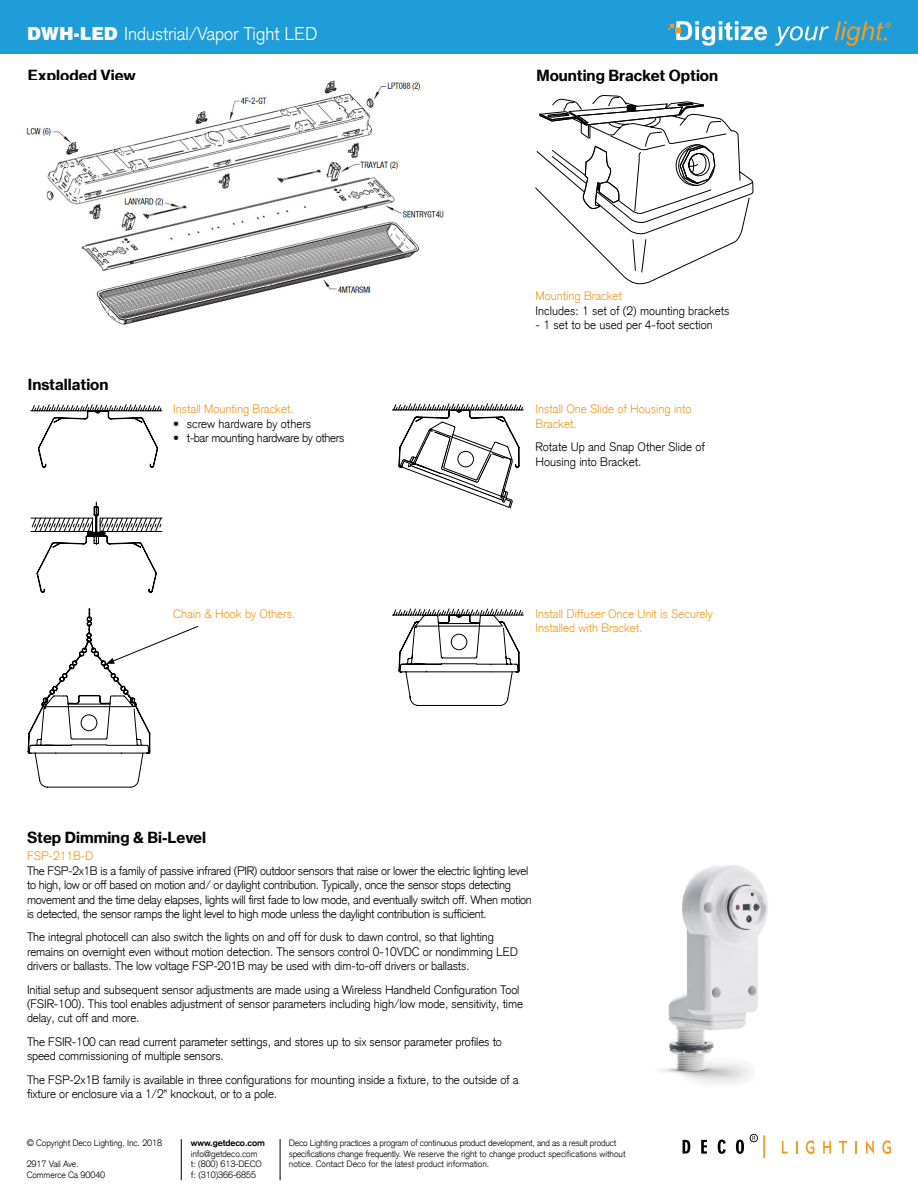
<style>
.page{position:relative;width:918px;height:1188px;background:#fff}
.page>*{position:absolute;margin:0;border:0;box-sizing:border-box;transform-origin:0 0}
.t1{font:300 18px "Akzidenz Grotesk CE";color:#fff}
.t2{font:15px "N Haas Grotesk TX Pro 75 Bd";color:#000}
.t3{font:300 12px/14.4px "Akzidenz Grotesk CE";letter-spacing:-.01em;color:#000}
.t4{font:300 12px/14.4px "Akzidenz Grotesk CE";color:#f39a1f}
.t5{font:300 9px/10.8px "Akzidenz Grotesk CE";letter-spacing:-.01em;color:#000}
.t6{font:700 9px "Akzidenz Grotesk";letter-spacing:-.01em;color:#000}
.s1{font-family:"Swiss 721 BT";font-weight:900}
</style>
<div class="page">
<div style="left:0;top:0;width:918px;height:54px;background:#1e9dd8"></div>
<svg style="left:775px;top:26px;width:54px;height:20px"></svg>
<svg style="left:835px;top:21px;width:56px;height:25px"></svg>
<svg style="left:668px;top:21px;width:99px;height:25px"></svg>
<svg style="left:683px;top:1140px;width:7px;height:14px"></svg>
<svg style="left:701px;top:1140px;width:6px;height:14px"></svg>
<svg style="left:718px;top:1140px;width:8px;height:14px"></svg>
<svg style="left:736px;top:1140px;width:8px;height:14px"></svg>
<svg style="left:782px;top:1141px;width:6px;height:13px"></svg>
<svg style="left:796px;top:1141px;width:1px;height:13px"></svg>
<svg style="left:806px;top:1140px;width:8px;height:14px"></svg>
<svg style="left:823px;top:1141px;width:8px;height:13px"></svg>
<svg style="left:839px;top:1141px;width:8px;height:13px"></svg>
<svg style="left:855px;top:1141px;width:2px;height:13px"></svg>
<svg style="left:866px;top:1140px;width:8px;height:14px"></svg>
<svg style="left:882px;top:1140px;width:9px;height:14px"></svg>
<hr style="left:763px;top:1135px;width:2px;height:23px;background:#f39a1f">
<svg style="left:750px;top:1134px;width:8px;height:8px"></svg>
<hr style="left:181px;top:1139px;width:1px;height:41px;background:#000">
<hr style="left:280px;top:1139px;width:1px;height:41px;background:#000">
<img style="left:26px;top:81px;width:418px;height:244px">
<svg style="left:536px;top:95px;width:218px;height:190px"></svg>
<svg style="left:31px;top:404px;width:131px;height:188px"></svg>
<svg style="left:392px;top:404px;width:132px;height:104px"></svg>
<svg style="left:392px;top:609px;width:132px;height:97px"></svg>
<svg style="left:28px;top:609px;width:170px;height:178px"></svg>
<img style="left:659px;top:865px;width:109px;height:218px">
<h1 class="t1" style="left:27px;top:22px;width:292px"><span class="s1">DWH-LED</span> Industrial/Vapor Tight LED</h1>
<p class="t2" style="left:28px;top:66px;width:110px">Exploded View</p>
<p class="t2" style="left:28px;top:375px;width:82px">Installation</p>
<p class="t4" style="left:173px;top:402px;width:122px">Install Mounting Bracket.</p>
<p class="t3" style="left:173px;top:416px;width:139px">• screw hardware by others</p>
<p class="t3" style="left:173px;top:431px;width:173px">• t-bar mounting hardware by others</p>
<p class="t4" style="left:173px;top:606px;width:124px">Chain &amp; Hook by Others.</p>
<p class="t2" style="left:536px;top:66px;width:183px">Mounting Bracket Option</p>
<p class="t4" style="left:536px;top:289px;width:88px">Mounting Bracket</p>
<p class="t3" style="left:536px;top:303px;width:196px">Includes: 1 set of (2) mounting brackets</p>
<p class="t3" style="left:536px;top:317px;width:179px">- 1 set to be used per 4-foot section</p>
<p class="t4" style="left:536px;top:402px;width:158px">Install One Slide of Housing into<br>Bracket.</p>
<p class="t3" style="left:536px;top:440px;width:171px">Rotate Up and Snap Other Slide of<br>Housing into Bracket.</p>
<p class="t4" style="left:536px;top:606px;width:179px">Install Diffuser Once Unit is Securely<br>Installed with Bracket.</p>
<p class="t2" style="left:27px;top:828px;width:181px">Step Dimming &amp; Bi-Level</p>
<p class="t4" style="left:27px;top:849px;width:68px">FSP-211B-D</p>
<p class="t3" style="left:27px;top:863px;width:506px">The FSP-2x1B is a family of passive infrared (PIR) outdoor sensors that raise or lower the electric lighting level to high, low or off based on motion and/ or daylight contribution. Typically, once the sensor stops detecting movement and the time delay elapses, lights will first fade to low mode, and eventually switch off. When motion is detected, the sensor ramps the light level to high mode unless the daylight contribution is sufficient.</p>
<p class="t3" style="left:27px;top:930px;width:493px">The integral photocell can also switch the lights on and off for dusk to dawn control, so that lighting remains on overnight even without motion detection. The sensors control 0-10VDC or nondimming LED drivers or ballasts. The low voltage FSP-201B may be used with dim-to-off drivers or ballasts.</p>
<p class="t3" style="left:27px;top:982px;width:498px">Initial setup and subsequent sensor adjustments are made using a Wireless Handheld Configuration Tool (FSIR-100). This tool enables adjustment of sensor parameters including high/low mode, sensitivity, time delay, cut off and more.</p>
<p class="t3" style="left:27px;top:1034px;width:476px">The FSIR-100 can read current parameter settings, and stores up to six sensor parameter profiles to speed commissioning of multiple sensors.</p>
<p class="t3" style="left:27px;top:1072px;width:493px">The FSP-2x1B family is available in three configurations for mounting inside a fixture, to the outside of a fixture or enclosure via a 1/2” knockout, or to a pole.</p>
<p class="t5" style="left:27px;top:1137px;width:137px">© Copyright Deco Lighting, Inc. 2018</p>
<p class="t5" style="left:27px;top:1159px;width:80px">2917 Vail Ave.<br>Commerce Ca 90040</p>
<p class="t6" style="left:191px;top:1137px;width:75px">www.getdeco.com</p>
<p class="t5" style="left:191px;top:1148px;width:72px">info@getdeco.com t: (800) 613-DECO f: (310)366-6855</p>
<p class="t5" style="left:289px;top:1137px;width:338px">Deco Lighting practices a program of continuous product development, and as a result product specifications change frequently. We reserve the right to change product specifications without notice. Contact Deco for the latest product information.</p>
</div>
